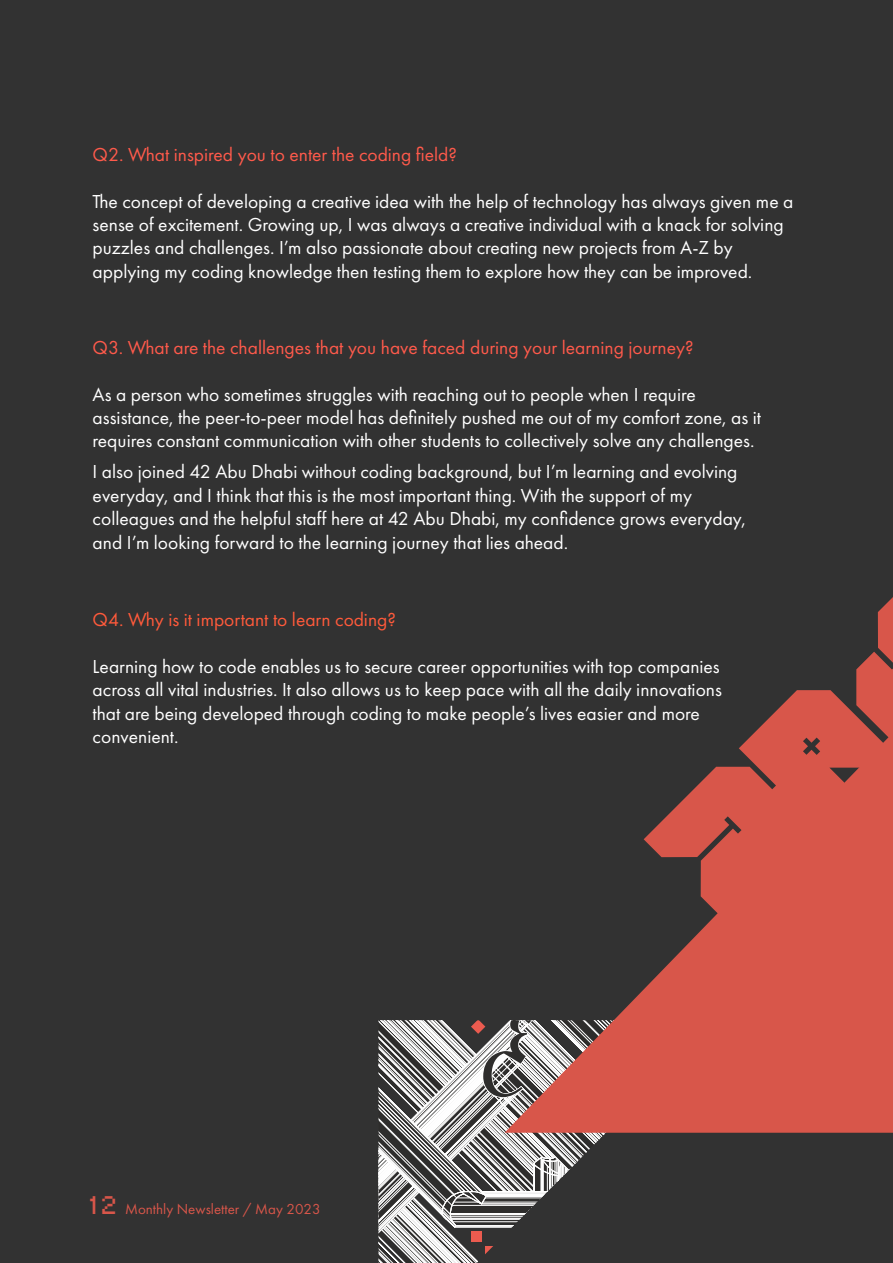
<style>
.page{position:relative;width:893px;height:1263px;background:#323232}
.page>*{position:absolute;margin:0;border:0;box-sizing:border-box;transform-origin:0 0}
.t1{font:19.5px/23.4px "Futura PT";color:#fff}
.t2{font:19.5px "Futura PT";color:#ff5a4b}
.t3{font:19.5px "Futura PT";color:#ff5a3b}
.t4{font:15px "Futura PT";color:#d8564a}
.s1{font-family:"VG5000";font-size:25.5px}
</style>
<div class="page">
<svg style="left:379px;top:1020px;width:226px;height:243px"></svg>
<svg style="left:505px;top:839px;width:388px;height:294px;fill:#d8564a"></svg>
<svg style="left:644px;top:597px;width:249px;height:339px"></svg>
<p class="t2" style="left:93px;top:143px;width:366px">Q2. What inspired you to enter the coding field?</p>
<p class="t1" style="left:93px;top:189px;width:702px">The concept of developing a creative idea with the help of technology has always given me a sense of excitement. Growing up, I was always a creative individual with a knack for solving puzzles and challenges. I’m also passionate about creating new projects from A-Z by applying my coding knowledge then testing them to explore how they can be improved.</p>
<p class="t2" style="left:93px;top:336px;width:602px">Q3. What are the challenges that you have faced during your learning journey?</p>
<p class="t1" style="left:93px;top:382px;width:670px">As a person who sometimes struggles with reaching out to people when I require assistance, the peer-to-peer model has definitely pushed me out of my comfort zone, as it requires constant communication with other students to collectively solve any challenges.</p>
<p class="t1" style="left:93px;top:460px;width:655px">I also joined 42 Abu Dhabi without coding background, but I’m learning and evolving everyday, and I think that this is the most important thing. With the support of my colleagues and the helpful staff here at 42 Abu Dhabi, my confidence grows everyday, and I’m looking forward to the learning journey that lies ahead.</p>
<p class="t3" style="left:93px;top:608px;width:305px">Q4. Why is it important to learn coding?</p>
<p class="t1" style="left:93px;top:655px;width:631px">Learning how to code enables us to secure career opportunities with top companies across all vital industries. It also allows us to keep pace with all the daily innovations that are being developed through coding to make people’s lives easier and more convenient.</p>
<p class="t4" style="left:87px;top:1200px;width:236px"><span class="s1">12</span> Monthly Newsletter / May 2023</p>
</div>
